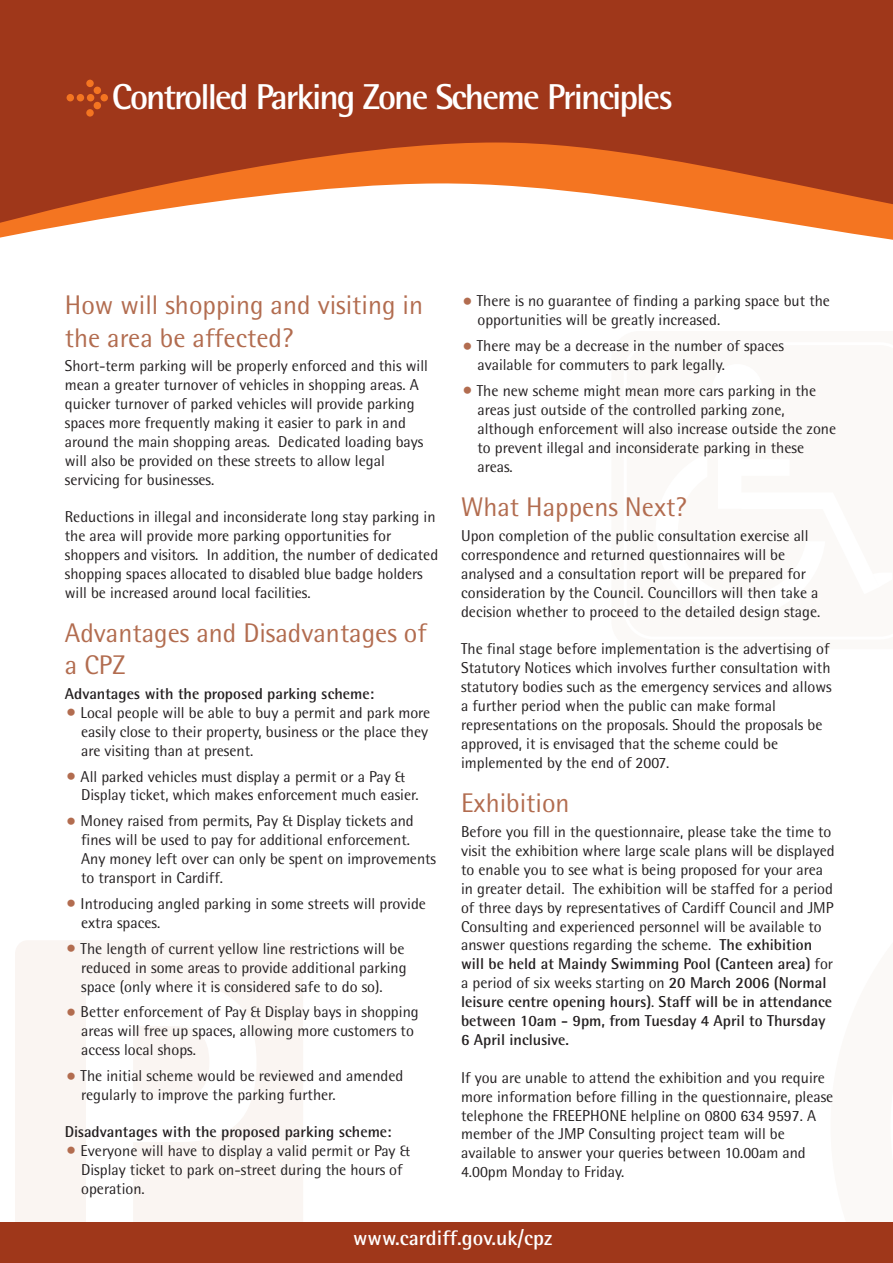
<style>
.page{position:relative;width:893px;height:1263px;background:#fff}
.page>*{position:absolute;margin:0;border:0;box-sizing:border-box;transform-origin:0 0}
.t1{font:700 36px "Rotis Semi Sans";letter-spacing:-.055em;color:#fff}
.t2{font:27px/32.4px "Rotis Semi Sans";color:#b26c4f}
.t3{font:700 21px "Rotis Semi Sans";color:#fff}
.t4{font:15.75px/18.9px "Rotis Semi Sans";color:#231f20}
.t5{font:700 15.75px "Rotis Semi Sans";color:#231f20}
.s1{font-weight:700}
</style>
<div class="page">
<svg style="left:0;top:0;width:893px;height:240px;fill:#9f371a"></svg>
<svg style="left:15px;top:941px;width:288px;height:281px;fill:#faf5f2"></svg>
<div style="left:0;top:1222px;width:893px;height:41px;background:#9f371a"></div>
<div style="left:67px;top:94px;width:7px;height:7px;background:#f47521;border-radius:50%"></div>
<div style="left:77px;top:94px;width:7px;height:7px;background:#f47521;border-radius:50%"></div>
<div style="left:87px;top:94px;width:7px;height:7px;background:#f47521;border-radius:50%"></div>
<div style="left:101px;top:94px;width:7px;height:7px;background:#f47521;border-radius:50%"></div>
<div style="left:94px;top:87px;width:7px;height:7px;background:#f47521;border-radius:50%"></div>
<div style="left:86px;top:80px;width:8px;height:7px;background:#f47521;border-radius:50%"></div>
<div style="left:94px;top:102px;width:7px;height:7px;background:#f47521;border-radius:50%"></div>
<div style="left:86px;top:109px;width:8px;height:8px;background:#f47521;border-radius:50%"></div>
<svg style="left:68px;top:945px;width:7px;height:7px"></svg>
<svg style="left:68px;top:1008px;width:7px;height:8px"></svg>
<svg style="left:68px;top:1072px;width:7px;height:7px"></svg>
<svg style="left:68px;top:1147px;width:7px;height:7px"></svg>
<h1 class="t1" style="left:112px;top:84px;width:562px">Controlled Parking Zone Scheme Principles</h1>
<h2 class="t2" style="left:65px;top:292px;width:360px">How will shopping and visiting in the area be affected?</h2>
<p class="t4" style="left:65px;top:358px;width:365px">Short-term parking will be properly enforced and this will mean a greater turnover of vehicles in shopping areas. A quicker turnover of parked vehicles will provide parking spaces more frequently making it easier to park in and around the main shopping areas. Dedicated loading bays will also be provided on these streets to allow legal servicing for businesses.</p>
<p class="t4" style="left:65px;top:509px;width:375px">Reductions in illegal and inconsiderate long stay parking in the area will provide more parking opportunities for shoppers and visitors. In addition, the number of dedicated shopping spaces allocated to disabled blue badge holders will be increased around local facilities.</p>
<h2 class="t2" style="left:65px;top:619px;width:363px">Advantages and Disadvantages of a CPZ</h2>
<p class="t5" style="left:65px;top:688px;width:311px">Advantages with the proposed parking scheme:</p>
<p class="t4" style="left:81px;top:705px;width:351px">Local people will be able to buy a permit and park more easily close to their property, business or the place they are visiting than at present.</p>
<p class="t4" style="left:81px;top:768px;width:340px">All parked vehicles must display a permit or a Pay &amp;<br>Display ticket, which makes enforcement much easier.</p>
<p class="t4" style="left:81px;top:813px;width:357px">Money raised from permits, Pay &amp; Display tickets and fines will be used to pay for additional enforcement.<br>Any money left over can only be spent on improvements to transport in Cardiff.</p>
<p class="t4" style="left:81px;top:896px;width:347px">Introducing angled parking in some streets will provide extra spaces.</p>
<p class="t4" style="left:81px;top:940px;width:327px">The length of current yellow line restrictions will be reduced in some areas to provide additional parking space (only where it is considered safe to do so).</p>
<p class="t4" style="left:81px;top:1004px;width:340px">Better enforcement of Pay &amp; Display bays in shopping areas will free up spaces, allowing more customers to access local shops.</p>
<p class="t4" style="left:81px;top:1068px;width:324px">The initial scheme would be reviewed and amended regularly to improve the parking further.</p>
<p class="t5" style="left:65px;top:1126px;width:328px">Disadvantages with the proposed parking scheme:</p>
<p class="t4" style="left:81px;top:1142px;width:331px">Everyone will have to display a valid permit or Pay &amp;<br>Display ticket to park on-street during the hours of operation.</p>
<p class="t4" style="left:477px;top:293px;width:355px">There is no guarantee of finding a parking space but the opportunities will be greatly increased.</p>
<p class="t4" style="left:477px;top:338px;width:309px">There may be a decrease in the number of spaces available for commuters to park legally.</p>
<p class="t4" style="left:477px;top:383px;width:361px">The new scheme might mean more cars parking in the areas just outside of the controlled parking zone, although enforcement will also increase outside the zone to prevent illegal and inconsiderate parking in these areas.</p>
<h2 class="t2" style="left:461px;top:494px;width:227px">What Happens Next?</h2>
<p class="t4" style="left:461px;top:528px;width:361px">Upon completion of the public consultation exercise all correspondence and returned questionnaires will be analysed and a consultation report will be prepared for consideration by the Council. Councillors will then take a decision whether to proceed to the detailed design stage.</p>
<p class="t4" style="left:461px;top:641px;width:372px">The final stage before implementation is the advertising of Statutory Notices which involves further consultation with statutory bodies such as the emergency services and allows a further period when the public can make formal representations on the proposals. Should the proposals be approved, it is envisaged that the scheme could be implemented by the end of 2007.</p>
<h2 class="t2" style="left:461px;top:790px;width:110px">Exhibition</h2>
<p class="t4" style="left:461px;top:824px;width:375px">Before you fill in the questionnaire, please take the time to visit the exhibition where large scale plans will be displayed to enable you to see what is being proposed for your area in greater detail. The exhibition will be staffed for a period of three days by representatives of Cardiff Council and JMP Consulting and experienced personnel will be available to answer questions regarding the scheme. <span class="s1">The exhibition will be held at Maindy Swimming Pool (Canteen area)</span> for a period of six weeks starting on <span class="s1">20 March 2006 (Normal leisure centre opening hours)</span>. <span class="s1">Staff will be in attendance between 10am - 9pm, from Tuesday 4 April to Thursday 6 April inclusive.</span></p>
<p class="t4" style="left:461px;top:1069px;width:374px">If you are unable to attend the exhibition and you require more information before filling in the questionnaire, please telephone the FREEPHONE helpline on 0800 634 9597. A member of the JMP Consulting project team will be available to answer your queries between 10.00am and 4.00pm Monday to Friday.</p>
<h3 class="t3" style="left:353px;top:1231px;width:200px">www.cardiff.gov.uk/cpz</h3>
</div>
